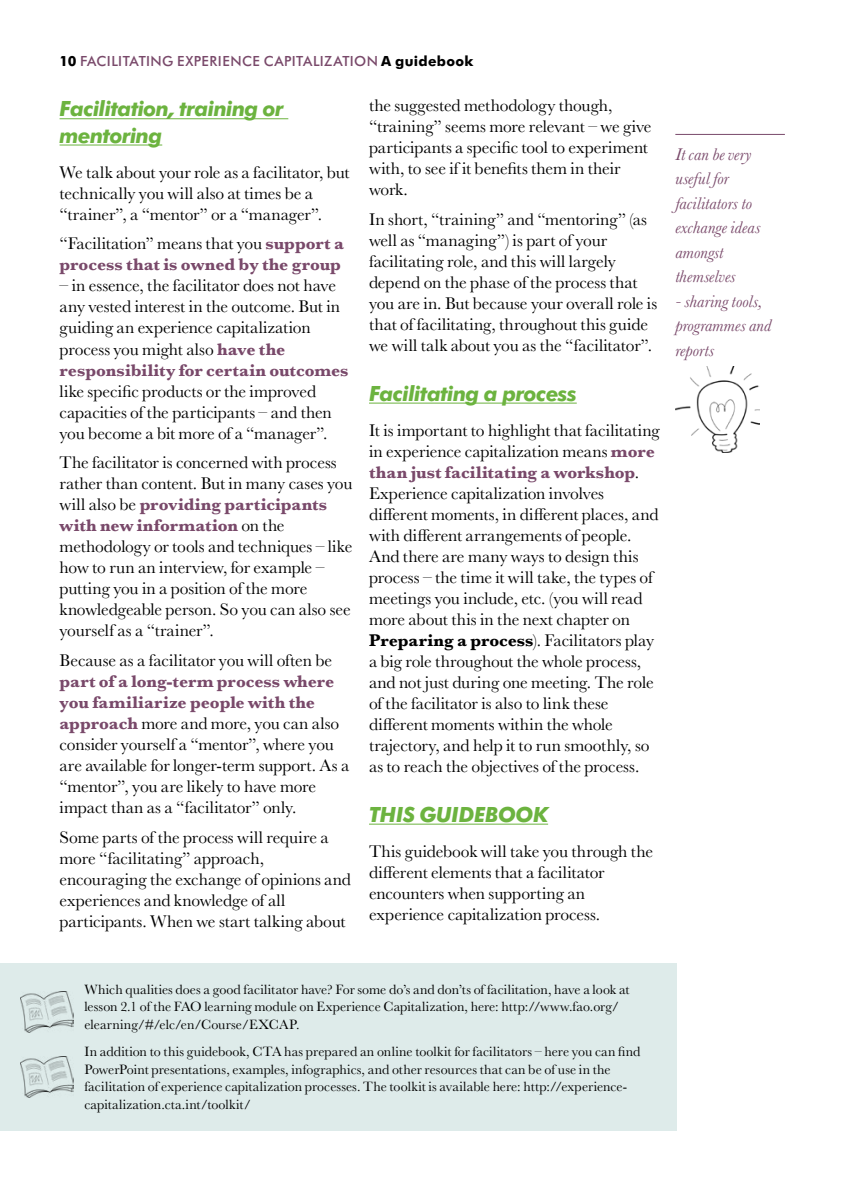
<style>
.page{position:relative;width:844px;height:1191px;background:#fff}
.page>*{position:absolute;margin:0;border:0;box-sizing:border-box;transform-origin:0 0}
.t1{font:italic 700 21px/26.2px "Futura BT";letter-spacing:-.03em;color:#6cb33f}
.t2{font:17.5px/21px "Baskerville";letter-spacing:-.005em;color:#000}
.t3{font:italic 17.5px/24.5px "Baskerville";letter-spacing:.005em;color:#79496a}
.t4{font:700 17.5px/21px "Baskerville";color:#79496a}
.t5{font:14px/17.5px "Baskerville";letter-spacing:.005em;color:#000}
.t6{font:500 14px "Futura BT";letter-spacing:.03em;color:#79496a}
.s1{font-weight:700;color:#000}
.s2{font-weight:400;color:#000}
.s3{font-weight:700;color:#79496a}
.s4{font-weight:700}
</style>
<div class="page">
<hr style="left:60px;top:118px;width:228px;height:1px;background:#6cb33f">
<hr style="left:60px;top:145px;width:102px;height:1px;background:#6cb33f">
<hr style="left:369px;top:403px;width:207px;height:1px;background:#6cb33f">
<hr style="left:369px;top:823px;width:179px;height:1px;background:#6cb33f">
<div style="left:0;top:962px;width:676px;height:168px;background:#deebea"></div>
<img style="left:20px;top:1057px;width:54px;height:40px">
<hr style="left:675px;top:134px;width:109px;height:1px;background:#79496a">
<img style="left:675px;top:366px;width:84px;height:86px">
<img style="left:20px;top:991px;width:54px;height:41px">
<p class="t6" style="left:60px;top:52px;width:415px"><span class="s1">10</span> FACILITATING EXPERIENCE CAPITALIZATION <span class="s1">A guidebook</span></p>
<p class="t1" style="left:60px;top:96px;width:226px">Facilitation, training or mentoring</p>
<p class="t2" style="left:60px;top:162px;width:291px">We talk about your role as a facilitator, but technically you will also at times be a “trainer”, a “mentor” or a “manager”.</p>
<p class="t4" style="left:60px;top:233px;width:286px"><span class="s2">“Facilitation” means that you</span> support a process that is owned by the group</p>
<p class="t2" style="left:60px;top:275px;width:290px">– in essence, the facilitator does not have any vested interest in the outcome. But in guiding an experience capitalization process you might also <span class="s3">have the responsibility for certain outcomes</span></p>
<p class="t2" style="left:60px;top:380px;width:274px">like specific products or the improved capacities of the participants – and then you become a bit more of a “manager”.</p>
<p class="t2" style="left:60px;top:452px;width:294px">The facilitator is concerned with process rather than content. But in many cases you will also be <span class="s3">providing participants with new information</span> on the methodology or tools and techniques – like how to run an interview, for example – putting you in a position of the more knowledgeable person. So you can also see yourself as a “trainer”.</p>
<p class="t2" style="left:60px;top:650px;width:274px">Because as a facilitator you will often be</p>
<p class="t2" style="left:60px;top:671px;width:291px"><span class="s3">part of a long-term process where you familiarize people with the approach</span> more and more, you can also consider yourself a “mentor”, where you are available for longer-term support. As a “mentor”, you are likely to have more impact than as a “facilitator” only.</p>
<p class="t2" style="left:60px;top:827px;width:293px">Some parts of the process will require a more “facilitating” approach, encouraging the exchange of opinions and experiences and knowledge of all participants. When we start talking about</p>
<p class="t2" style="left:369px;top:95px;width:284px">the suggested methodology though, “training” seems more relevant – we give participants a specific tool to experiment with, to see if it benefits them in their work.</p>
<p class="t2" style="left:369px;top:209px;width:289px">In short, “training” and “mentoring” (as well as “managing”) is part of your facilitating role, and this will largely depend on the phase of the process that you are in. But because your overall role is that of facilitating, throughout this guide we will talk about you as the “facilitator”.</p>
<p class="t1" style="left:369px;top:380px;width:209px">Facilitating a process</p>
<p class="t2" style="left:369px;top:420px;width:292px">It is important to highlight that facilitating in experience capitalization means <span class="s3">more than just facilitating a workshop</span>.<br>Experience capitalization involves different moments, in different places, and with different arrangements of people.<br>And there are many ways to design this process – the time it will take, the types of meetings you include, etc. (you will read more about this in the next chapter on <span class="s4">Preparing a process</span>). Facilitators play a big role throughout the whole process, and not just during one meeting. The role of the facilitator is also to link these different moments within the whole trajectory, and help it to run smoothly, so as to reach the objectives of the process.</p>
<p class="t1" style="left:369px;top:801px;width:180px">THIS GUIDEBOOK</p>
<p class="t2" style="left:369px;top:841px;width:285px">This guidebook will take you through the different elements that a facilitator encounters when supporting an experience capitalization process.</p>
<p class="t3" style="left:675px;top:142px;width:87px">It can be very useful for facilitators to exchange ideas amongst themselves</p>
<p class="t3" style="left:675px;top:289px;width:98px">- sharing tools, programmes and reports</p>
<p class="t5" style="left:84px;top:980px;width:546px">Which qualities does a good facilitator have? For some do’s and don’ts of facilitation, have a look at lesson 2.1 of the FAO learning module on Experience Capitalization, here: http://www.fao.org/ elearning/#/elc/en/Course/EXCAP.</p>
<p class="t5" style="left:84px;top:1043px;width:557px">In addition to this guidebook, CTA has prepared an online toolkit for facilitators – here you can find PowerPoint presentations, examples, infographics, and other resources that can be of use in the facilitation of experience capitalization processes. The toolkit is available here: http://experience&shy;capitalization.cta.int/toolkit/</p>
</div>
